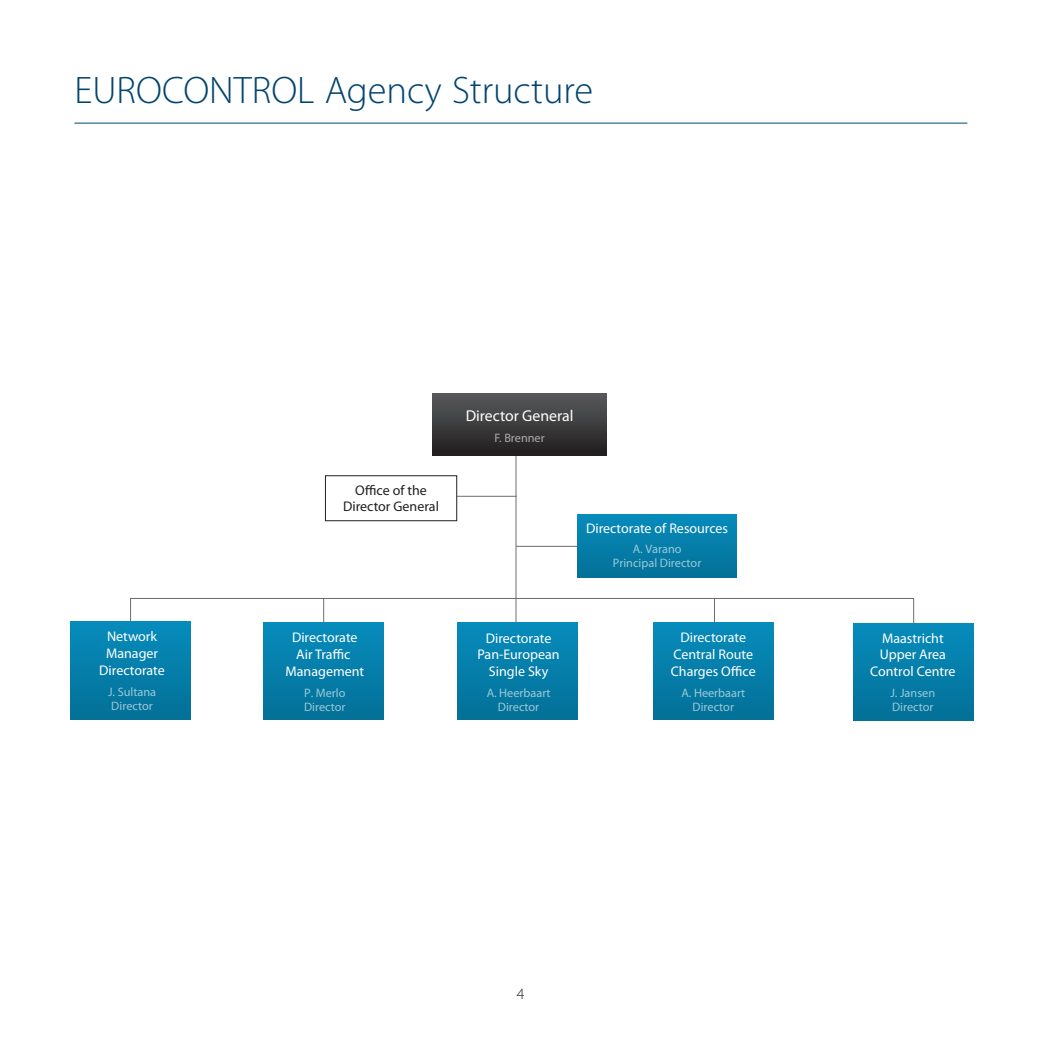
<style>
.page{position:relative;width:1042px;height:1042px;background:#fff}
.page>*{position:absolute;margin:0;border:0;box-sizing:border-box;transform-origin:0 0}
.t1{font:300 38.5px "Myriad Pro";color:#024570}
.t2{font:15.75px "Myriad Pro";color:#fff}
.t3{font:300 15.75px "Myriad Pro";color:#231f20}
.t4{font:14px/16.8px "Myriad Pro";color:#fff;text-align:center}
.t5{font:14px/16.8px "Myriad Pro";color:#231f20;text-align:center}
.t6{font:12.25px/14px "Myriad Pro";color:rgb(255 255 255/.6)}
</style>
<div class="page">
<hr style="left:74px;top:123px;width:893px;height:1px;background:#024570">
<hr style="left:348px;top:496px;width:169px;height:1px;background:#6c6d70">
<hr style="left:515px;top:445px;width:1px;height:224px;background:#6c6d70">
<hr style="left:516px;top:546px;width:161px;height:1px;background:#6c6d70">
<svg style="left:130px;top:597px;width:784px;height:51px"></svg>
<div style="left:325px;top:476px;width:132px;height:45px;background:#fff"></div>
<div style="left:325px;top:475px;width:132px;height:46px;border:1px solid #231f20"></div>
<div style="left:433px;top:394px;width:173px;height:61px;background:linear-gradient(to bottom,#585a5c,#211e1e)"></div>
<div style="left:853px;top:623px;width:120px;height:97px;background:linear-gradient(to bottom,#078cbc,#047097)"></div>
<div style="left:71px;top:622px;width:120px;height:97px;background:linear-gradient(to bottom,#078cbc,#047097)"></div>
<div style="left:654px;top:622px;width:120px;height:98px;background:linear-gradient(to bottom,#078cbc,#047097)"></div>
<div style="left:263px;top:622px;width:121px;height:98px;background:linear-gradient(to bottom,#078cbc,#047097)"></div>
<div style="left:457px;top:622px;width:120px;height:98px;background:linear-gradient(to bottom,#078cbc,#047097)"></div>
<div style="left:577px;top:514px;width:160px;height:64px;background:linear-gradient(to bottom,#078cbc,#047098)"></div>
<h1 class="t1" style="left:74px;top:69px;width:520px">EUROCONTROL Agency Structure</h1>
<p class="t4" style="left:99px;top:628px;width:67px">Network<br>Manager<br>Directorate</p>
<p class="t6" style="left:108px;top:685px;width:50px">J. Sultana<br>Director</p>
<p class="t5" style="left:343px;top:482px;width:97px">Office of the<br>Director General</p>
<p class="t4" style="left:285px;top:629px;width:80px">Directorate<br>Air Traffic<br>Management</p>
<p class="t6" style="left:304px;top:686px;width:43px">P. Merlo<br>Director</p>
<p class="t2" style="left:466px;top:407px;width:109px">Director General</p>
<p class="t6" style="left:494px;top:431px;width:52px">F. Brenner</p>
<p class="t4" style="left:477px;top:630px;width:84px">Directorate<br>Pan-European<br>Single Sky</p>
<p class="t6" style="left:487px;top:686px;width:65px;text-align:center">A. Heerbaart<br>Director</p>
<p class="t4" style="left:586px;top:520px;width:144px">Directorate of Resources</p>
<p class="t6" style="left:613px;top:542px;width:90px;text-align:center">A. Varano<br>Principal Director</p>
<p class="t4" style="left:671px;top:629px;width:87px">Directorate<br>Central Route<br>Charges Office</p>
<p class="t6" style="left:681px;top:686px;width:65px;text-align:center">A. Heerbaart<br>Director</p>
<p class="t3" style="left:517px;top:985px;width:9px">4</p>
<p class="t4" style="left:870px;top:630px;width:87px">Maastricht<br>Upper Area<br>Control Centre</p>
<p class="t6" style="left:890px;top:686px;width:46px">J. Jansen<br>Director</p>
</div>
